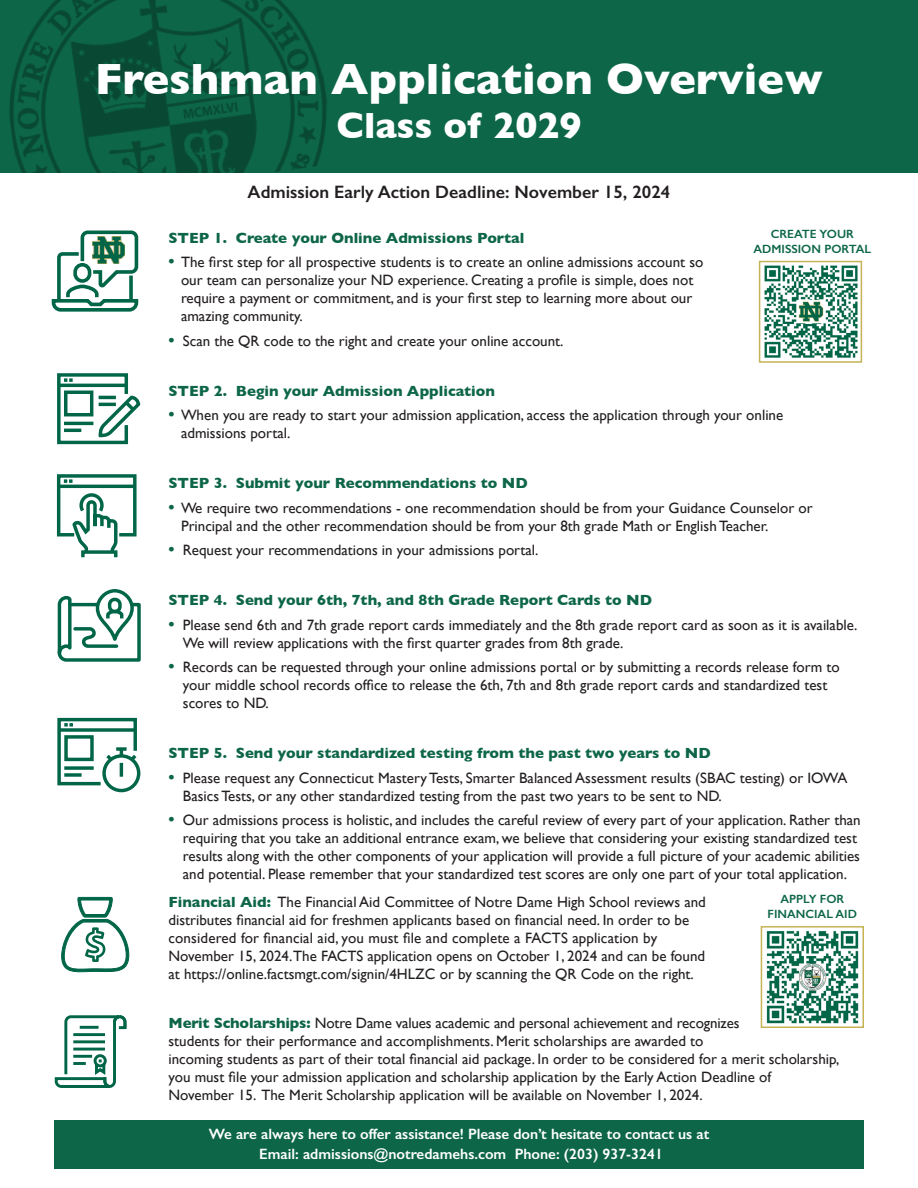
<style>
.page{position:relative;width:918px;height:1188px;background:#fff}
.page>*{position:absolute;margin:0;border:0;box-sizing:border-box;transform-origin:0 0}
.t1{font:700 44.55px "Gill Sans";color:#fff}
.t2{font:700 37.2px "Gill Sans";color:#fff}
.t3{font:600 18px "Gill Sans";color:#231f20}
.t4{font:15px/18px "Gill Sans";color:#231f20}
.t5{font:700 15px "Gill Sans";color:#0d6647}
.t6{font:600 15px "Gill Sans";color:#fff}
.t7{font:600 12px/14.4px "Gill Sans";color:#0d6647;text-align:center}
.s1{font-weight:800;color:#0d6647}
.s2{font-weight:700;color:#0d6647}
</style>
<div class="page">
<div style="left:0;top:0;width:918px;height:173px;background:#0d6647"></div>
<div style="left:54px;top:1120px;width:810px;height:49px;background:#0d6647"></div>
<img style="left:766px;top:931px;width:93px;height:93px">
<div style="left:761px;top:926px;width:103px;height:102px;border:2px solid #c5b356"></div>
<svg style="left:56px;top:474px;width:81px;height:82px"></svg>
<svg style="left:57px;top:373px;width:84px;height:72px"></svg>
<div style="left:96px;top:589px;width:38px;height:52px;border:3px solid #006647;border-radius:17px"></div>
<svg style="left:57px;top:594px;width:84px;height:68px"></svg>
<div style="left:102px;top:754px;width:38px;height:38px;border:3px solid #006647;border-radius:50%"></div>
<svg style="left:57px;top:717px;width:83px;height:70px"></svg>
<hr style="left:120px;top:763px;width:3px;height:14px;background:#006647">
<div style="left:64px;top:735px;width:30px;height:26px;border:3px solid #006647"></div>
<svg style="left:64px;top:766px;width:30px;height:4px"></svg>
<svg style="left:64px;top:773px;width:18px;height:4px"></svg>
<svg style="left:61px;top:897px;width:69px;height:76px"></svg>
<svg style="left:54px;top:1015px;width:73px;height:73px"></svg>
<img style="left:9px;top:0;width:318px;height:173px">
<svg style="left:51px;top:230px;width:88px;height:82px"></svg>
<img style="left:92px;top:237px;width:33px;height:27px">
<img style="left:764px;top:265px;width:94px;height:93px">
<div style="left:759px;top:261px;width:103px;height:102px;border:2px solid #c5b356"></div>
<p class="t1" style="left:95px;top:44px;width:730px">Freshman Application Overview</p>
<p class="t2" style="left:336px;top:96px;width:247px">Class of 2029</p>
<p class="t3" style="left:248px;top:181px;width:424px">Admission Early Action Deadline: November 15, 2024</p>
<p class="t5" style="left:168px;top:226px;width:357px">STEP 1. Create your Online Admissions Portal</p>
<p class="t4" style="left:181px;top:253px;width:524px;text-indent:-13px"><span class="s1">•</span> The first step for all prospective students is to create an online admissions account so our team can personalize your ND experience. Creating a profile is simple, does not require a payment or commitment, and is your first step to learning more about our amazing community.</p>
<p class="t4" style="left:168px;top:332px;width:397px"><span class="s1">•</span> Scan the QR code to the right and create your online account.</p>
<p class="t5" style="left:168px;top:379px;width:328px">STEP 2. Begin your Admission Application</p>
<p class="t4" style="left:181px;top:406px;width:604px;text-indent:-13px"><span class="s1">•</span> When you are ready to start your admission application, access the application through your online admissions portal.</p>
<p class="t5" style="left:168px;top:471px;width:361px">STEP 3. Submit your Recommendations to ND</p>
<p class="t4" style="left:181px;top:498px;width:633px;text-indent:-13px"><span class="s1">•</span> We require two recommendations - one recommendation should be from your Guidance Counselor or<br>Principal and the other recommendation should be from your 8th grade Math or English Teacher.</p>
<p class="t4" style="left:168px;top:541px;width:372px"><span class="s1">•</span> Request your recommendations in your admissions portal.</p>
<p class="t5" style="left:168px;top:588px;width:485px">STEP 4. Send your 6th, 7th, and 8th Grade Report Cards to ND</p>
<p class="t4" style="left:183px;top:615px;width:676px;text-indent:-14px"><span class="s1">•</span> Please send 6th and 7th grade report cards immediately and the 8th grade report card as soon as it is available.<br>We will review applications with the first quarter grades from 8th grade.</p>
<p class="t4" style="left:183px;top:658px;width:658px;text-indent:-14px"><span class="s1">•</span> Records can be requested through your online admissions portal or by submitting a records release form to your middle school records office to release the 6th, 7th and 8th grade report cards and standardized test scores to ND.</p>
<p class="t5" style="left:168px;top:741px;width:544px">STEP 5. Send your standardized testing from the past two years to ND</p>
<p class="t4" style="left:183px;top:768px;width:666px;text-indent:-14px"><span class="s1">•</span> Please request any Connecticut Mastery Tests, Smarter Balanced Assessment results (SBAC testing) or IOWA<br>Basics Tests, or any other standardized testing from the past two years to be sent to ND.</p>
<p class="t4" style="left:183px;top:811px;width:679px;text-indent:-14px"><span class="s1">•</span> Our admissions process is holistic, and includes the careful review of every part of your application. Rather than requiring that you take an additional entrance exam, we believe that considering your existing standardized test results along with the other components of your application will provide a full picture of your academic abilities and potential. Please remember that your standardized test scores are only one part of your total application.</p>
<p class="t7" style="left:754px;top:227px;width:119px">CREATE YOUR<br>ADMISSION PORTAL</p>
<p class="t7" style="left:768px;top:892px;width:91px">APPLY FOR<br>FINANCIAL AID</p>
<p class="t4" style="left:168px;top:893px;width:539px"><span class="s2">Financial Aid:</span> The Financial Aid Committee of Notre Dame High School reviews and distributes financial aid for freshmen applicants based on financial need. In order to be considered for financial aid, you must file and complete a FACTS application by November 15, 2024.The FACTS application opens on October 1, 2024 and can be found at https://online.factsmgt.com/signin/4HLZC or by scanning the QR Code on the right.</p>
<p class="t4" style="left:168px;top:1014px;width:673px"><span class="s2">Merit Scholarships:</span> Notre Dame values academic and personal achievement and recognizes<br>students for their performance and accomplishments. Merit scholarships are awarded to<br>incoming students as part of their total financial aid package. In order to be considered for a merit scholarship, you must file your admission application and scholarship application by the Early Action Deadline of November 15. The Merit Scholarship application will be available on November 1, 2024.</p>
<p class="t6" style="left:209px;top:1125px;width:502px">We are always here to offer assistance! Please don’t hesitate to contact us at</p>
<p class="t6" style="left:259px;top:1145px;width:405px">Email: admissions@notredamehs.com Phone: (203) 937-3241</p>
</div>
